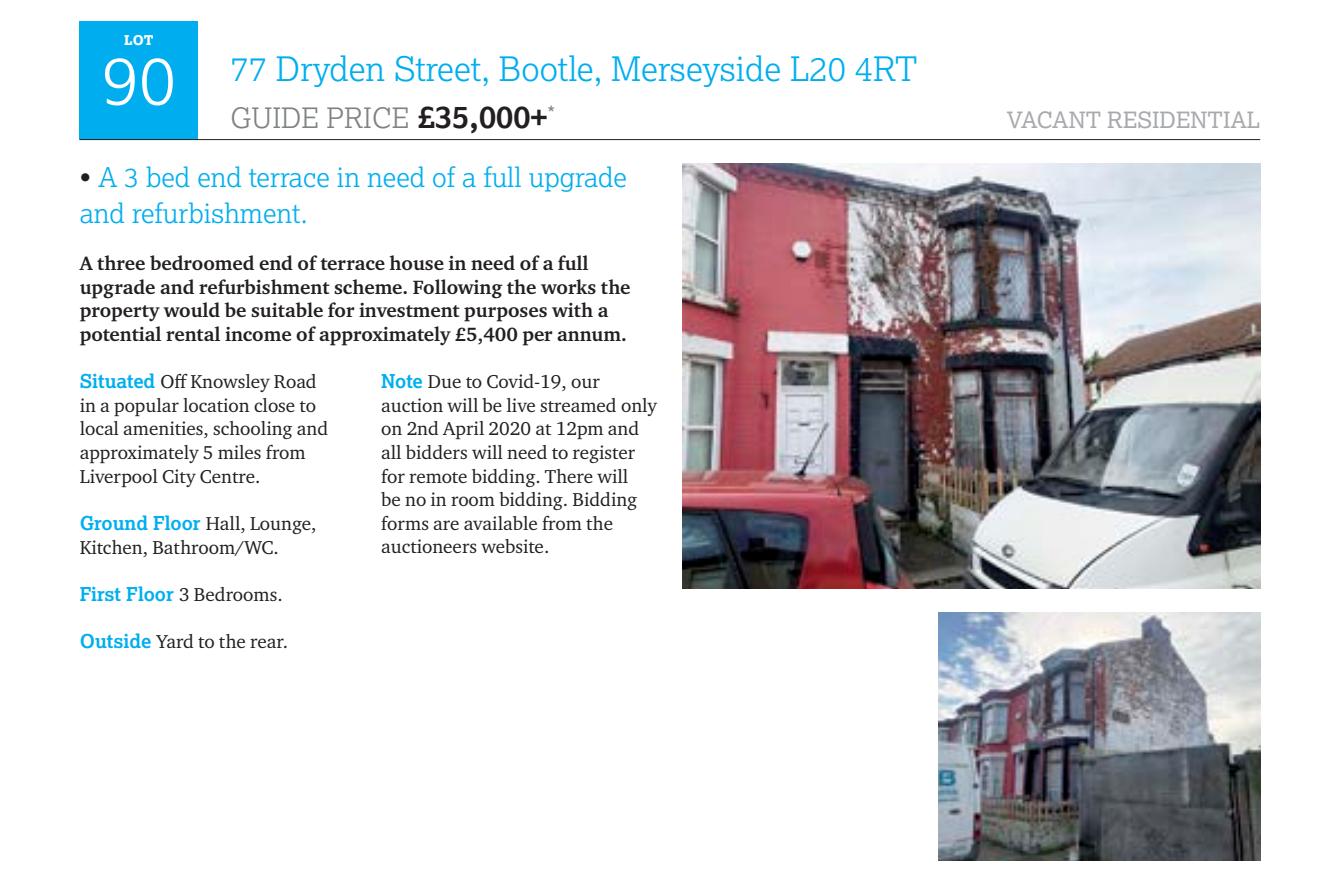
<style>
.page{position:relative;width:1338px;height:878px;background:#fff}
.page>*{position:absolute;margin:0;border:0;box-sizing:border-box;transform-origin:0 0}
.t1{font:300 67.5px "Lexia";color:#fff}
.t2{font:300 33.75px "Lexia";color:#00aeef}
.t3{font:300 28.12px "Lexia";color:#7f8284}
.t4{font:300 27px/35.3px "Lexia";color:#00aeef}
.t5{font:22.5px "Lexia";color:#a7a9ac}
.t6{font:20.25px "Lexia";color:#7f8284}
.t7{font:700 19.8px/23.6px "Charter ITC Pro";color:#231f20}
.t8{font:19.12px/23.6px "Charter ITC Pro";color:#231f20}
.t9{font:700 19.12px "Lexia";color:#00aeef}
.t10{font:800 13.5px "Lexia";color:#fff}
.s1{font-weight:700;font-size:31.5px;color:#231f20}
.s2{color:#231f20}
.s3{font-family:"Lexia";font-weight:700;color:#00aeef}
.s4{font-family:"Charter ITC Pro";font-weight:400;color:#231f20}
</style>
<div class="page">
<div style="left:80px;top:22px;width:118px;height:118px;background:#00aeef"></div>
<img style="left:938px;top:612px;width:322px;height:248px">
<img style="left:682px;top:163px;width:578px;height:426px">
<hr style="left:80px;top:139px;width:1180px;height:1px;background:#231f20">
<p class="t10" style="left:124px;top:32px;width:31px">LOT</p>
<h1 class="t1" style="left:102px;top:37px;width:75px">90</h1>
<h2 class="t2" style="left:230px;top:47px;width:688px">77 Dryden Street, Bootle, Merseyside L20 4RT</h2>
<h3 class="t3" style="left:230px;top:100px;width:318px">GUIDE PRICE <span class="s1">£35,000+</span></h3>
<p class="t5" style="left:1006px;top:106px;width:255px">VACANT RESIDENTIAL</p>
<p class="t6" style="left:547px;top:101px;width:9px">*</p>
<h3 class="t4" style="left:80px;top:159px;width:549px"><span class="s2">•</span> A 3 bed end terrace in need of a full upgrade and refurbishment.</h3>
<p class="t7" style="left:80px;top:251px;width:552px">A three bedroomed end of terrace house in need of a full upgrade and refurbishment scheme. Following the works the property would be suitable for investment purposes with a potential rental income of approximately £5,400 per annum.</p>
<p class="t8" style="left:80px;top:369px;width:250px"><span class="s3">Situated</span> Off Knowsley Road in a popular location close to local amenities, schooling and approximately 5 miles from<br>Liverpool City Centre.</p>
<p class="t8" style="left:80px;top:511px;width:238px"><span class="s3">Ground Floor</span> Hall, Lounge,<br>Kitchen, Bathroom/WC.</p>
<p class="t9" style="left:80px;top:581px;width:204px">First Floor <span class="s4">3 Bedrooms.</span></p>
<p class="t8" style="left:80px;top:629px;width:210px"><span class="s3">Outside</span> Yard to the rear.</p>
<p class="t8" style="left:381px;top:369px;width:277px"><span class="s3">Note</span> Due to Covid-19, our auction will be live streamed only on 2nd April 2020 at 12pm and all bidders will need to register for remote bidding. There will<br>be no in room bidding. Bidding forms are available from the auctioneers website.</p>
</div>
